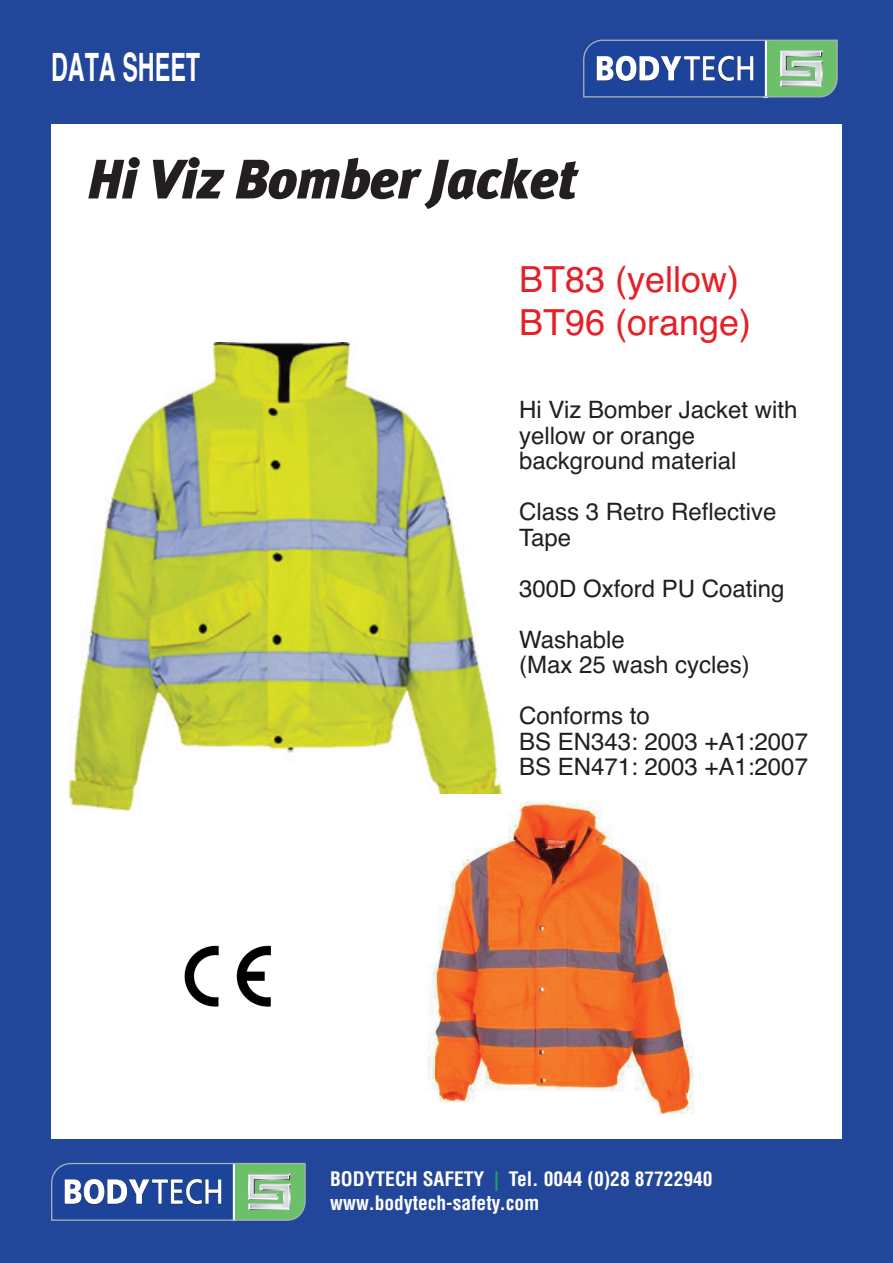
<style>
.page{position:relative;width:893px;height:1263px;background:#22469a}
.page>*{position:absolute;margin:0;border:0;box-sizing:border-box;transform-origin:0 0}
.t1{font:italic 900 55.5px "Meta Plus";letter-spacing:-.015em;color:#231f20}
.t2{font:700 condensed 39px "Helvetica";color:#fff;scale:.73 1}
.t3{font:36px/43.2px "Helvetica";color:#e52027}
.t4{font:24px/25.5px "Helvetica";color:#231f20}
.t5{font:700 condensed 19.5px/23.4px "Helvetica";color:#fff}
.s1{color:#1ea65b}
</style>
<div class="page">
<div style="left:51px;top:125px;width:791px;height:1014px;background:#fff"></div>
<svg style="left:583px;top:40px;width:255px;height:58px"></svg>
<svg style="left:51px;top:1163px;width:255px;height:58px"></svg>
<img style="left:185px;top:945px;width:86px;height:61px">
<img style="left:69px;top:342px;width:433px;height:468px">
<img style="left:397px;top:794px;width:297px;height:320px">
<h2 class="t2" style="left:51px;top:45px;width:206px">DATA SHEET</h2>
<h1 class="t1" style="left:87px;top:147px;width:493px">Hi Viz Bomber Jacket</h1>
<h3 class="t3" style="left:519px;top:258px;width:234px">BT83 (yellow)<br>BT96 (orange)</h3>
<p class="t4" style="left:519px;top:397px;width:280px">Hi Viz Bomber Jacket with yellow or orange background material</p>
<p class="t4" style="left:519px;top:499px;width:259px">Class 3 Retro Reflective<br>Tape</p>
<p class="t4" style="left:519px;top:563px;width:267px;line-height:51px">300D Oxford PU Coating<br>Washable</p>
<p class="t4" style="left:519px;top:639px;width:232px;line-height:51px">(Max 25 wash cycles)<br>Conforms to</p>
<p class="t4" style="left:519px;top:729px;width:290px">BS EN343: 2003 +A1:2007<br>BS EN471: 2003 +A1:2007</p>
<p class="t5" style="left:330px;top:1169px;width:384px">BODYTECH SAFETY <span class="s1">|</span> Tel. 0044 (0)28 87722940 www.bodytech-safety.com</p>
</div>
